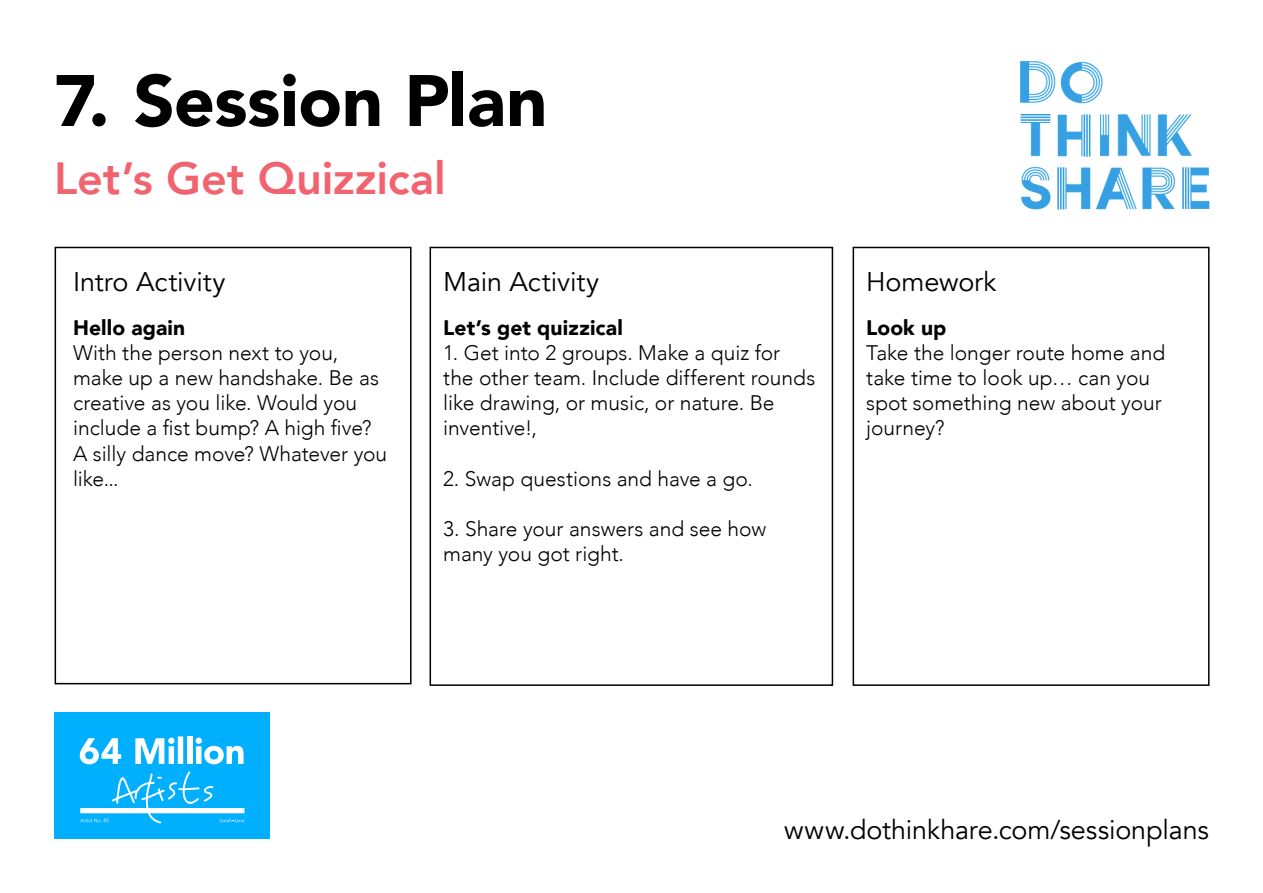
<style>
.page{position:relative;width:1263px;height:893px;background:#fff}
.page>*{position:absolute;margin:0;border:0;box-sizing:border-box;transform-origin:0 0}
.t1{font:900 72px "Avenir";letter-spacing:-.01em;color:#000}
.t2{font:800 45px "Avenir";color:#f1636f}
.t3{font:27px "Avenir";letter-spacing:-.005em;color:#000}
.t4{font:300 21px/25.2px "Avenir";color:#000}
.t5{font:900 21px "Avenir";letter-spacing:.005em;color:#000}
</style>
<div class="page">
<div style="left:55px;top:712px;width:215px;height:127px;background:#00affe"></div>
<svg style="left:80px;top:738px;width:41px;height:26px"></svg>
<svg style="left:135px;top:738px;width:39px;height:26px"></svg>
<div style="left:178px;top:736px;width:5px;height:28px;background:#fff"></div>
<div style="left:187px;top:736px;width:5px;height:28px;background:#fff"></div>
<svg style="left:196px;top:738px;width:48px;height:26px"></svg>
<svg style="left:80px;top:771px;width:164px;height:53px"></svg>
<div style="left:429px;top:247px;width:404px;height:439px;border:2px solid #000"></div>
<div style="left:55px;top:247px;width:356px;height:437px;border:2px solid #000"></div>
<img style="left:1020px;top:61px;width:190px;height:149px">
<div style="left:852px;top:247px;width:357px;height:439px;border:2px solid #000"></div>
<p class="t1" style="left:54px;top:39px;width:495px">7. Session Plan</p>
<p class="t2" style="left:54px;top:144px;width:393px">Let’s Get Quizzical</p>
<p class="t3" style="left:73px;top:265px;width:154px">Intro Activity</p>
<p class="t3" style="left:443px;top:265px;width:157px">Main Activity</p>
<p class="t3" style="left:866px;top:265px;width:132px">Homework</p>
<p class="t5" style="left:443px;top:309px;width:181px">Let’s get quizzical</p>
<p class="t4" style="left:443px;top:340px;width:373px">1. Get into 2 groups. Make a quiz for the other team. Include different rounds like drawing, or music, or nature. Be inventive!,</p>
<p class="t4" style="left:443px;top:466px;width:311px">2. Swap questions and have a go.</p>
<p class="t4" style="left:443px;top:516px;width:324px">3. Share your answers and see how many you got right.</p>
<p class="t5" style="left:73px;top:309px;width:114px">Hello again</p>
<p class="t4" style="left:73px;top:340px;width:316px">With the person next to you, make up a new handshake. Be as creative as you like. Would you include a fist bump? A high five?<br>A silly dance move? Whatever you like...</p>
<p class="t5" style="left:866px;top:309px;width:82px">Look up</p>
<p class="t4" style="left:866px;top:340px;width:300px">Take the longer route home and take time to look up… can you spot something new about your journey?</p>
<p class="t3" style="left:784px;top:814px;width:426px">www.dothinkhare.com/sessionplans</p>
</div>
